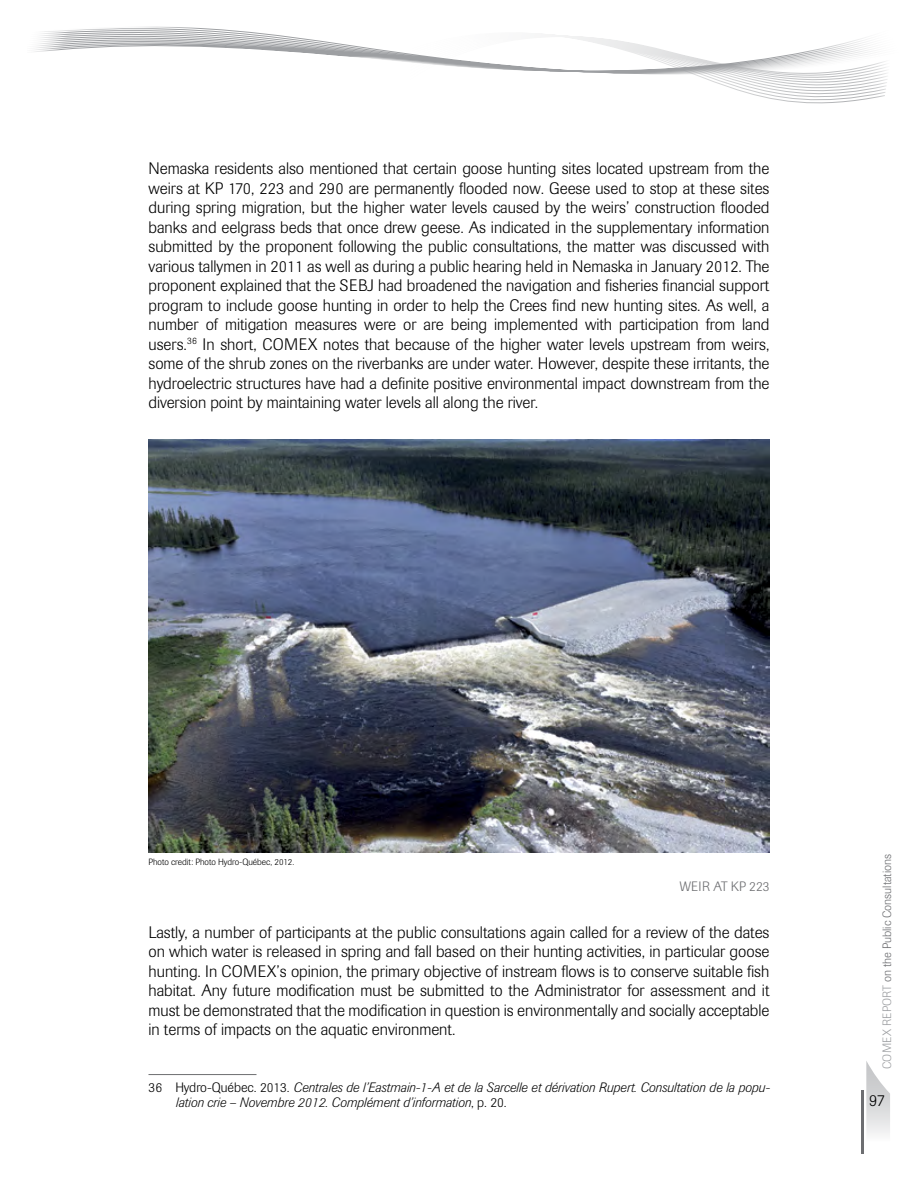
<style>
.page{position:relative;width:918px;height:1188px;background:#fff}
.page>*{position:absolute;margin:0;border:0;box-sizing:border-box;transform-origin:0 0}
.t1{font:300 16.5px/19.5px "Imago";color:#000;text-align:justify}
.t2{font:italic 300 13.5px/15px "Imago";color:#000}
.t3{font:300 13.5px "Imago";letter-spacing:.01em;color:#6d6e71}
.t4{font:300 12px "Imago";color:#6d6e71}
.t5{font:300 9px "Imago";color:#000}
.s1{font-style:normal}
.s2{color:#9d9fa2}
</style>
<div class="page">
<svg style="left:35px;top:26px;width:332px;height:32px"></svg>
<hr style="left:861px;top:1091px;width:2px;height:63px;background:#6d6e71">
<svg style="left:866px;top:1061px;width:24px;height:73px"></svg>
<svg style="left:367px;top:34px;width:520px;height:70px"></svg>
<img style="left:148px;top:439px;width:622px;height:414px">
<hr style="left:148px;top:1074px;width:108px;height:1px;background:#6d6e71">
<p class="t1" style="left:148px;top:159px;width:623px">Nemaska residents also mentioned that certain goose hunting sites located upstream from the weirs at KP 170, 223 and 290 are permanently flooded now. Geese used to stop at these sites during spring migration, but the higher water levels caused by the weirs’ construction flooded banks and eelgrass beds that once drew geese. As indicated in the supplementary information submitted by the proponent following the public consultations, the matter was discussed with various tallymen in 2011 as well as during a public hearing held in Nemaska in January 2012. The proponent explained that the SE BJ had broadened the navigation and fisheries financial support program to include goose hunting in order to help the Crees find new hunting sites. As well, a number of mitigation measures were or are being implemented with participation from land users.<sup>36</sup> In short, COME</p>
<p class="t1" style="left:149px;top:335px;width:623px;text-indent:159px">X notes that because of the higher water levels upstream from weirs, some of the shrub zones on the riverbanks are under water. However, despite these irritants, the hydroelectric structures have had a definite positive environmental impact downstream from the diversion point by maintaining water levels all along the river.</p>
<p class="t5" style="left:148px;top:856px;width:147px">Photo credit: Photo Hydro-Québec, 2012.</p>
<p class="t3" style="left:680px;top:879px;width:91px">Weir at KP 223</p>
<p class="t1" style="left:148px;top:923px;width:623px">Lastly, a number of participants at the public consultations again called for a review of the dates on which water is released in spring and fall based on their hunting activities, in particular goose hunting. In COME</p>
<p class="t1" style="left:148px;top:962px;width:623px;text-indent:118px">X’s opinion, the primary objective of instream flows is to conserve suitable fish habitat. Any future modification must be submitted to the Administrator for assessment and it must be demonstrated that the modification in question is environmentally and socially acceptable in terms of impacts on the aquatic environment.</p>
<p class="t2" style="left:176px;top:1080px;width:596px;text-indent:-27px"><span class="s1">36 Hydro-Québec. 2013.</span> Centrales de l’Eastmain-1-A et de la Sarcelle et dérivation Rupert. Consultation de la popu&shy;lation crie – Novembre 2012. Complément d’information<span class="s1">, p. 20.</span></p>
<p class="t4" style="left:880px;top:1069px;width:217px;rotate:-90deg"><span class="s2">COMEX Report</span> on the Public Consultations</p>
<p class="t1" style="left:869px;top:1091px;width:17px">97</p>
</div>
